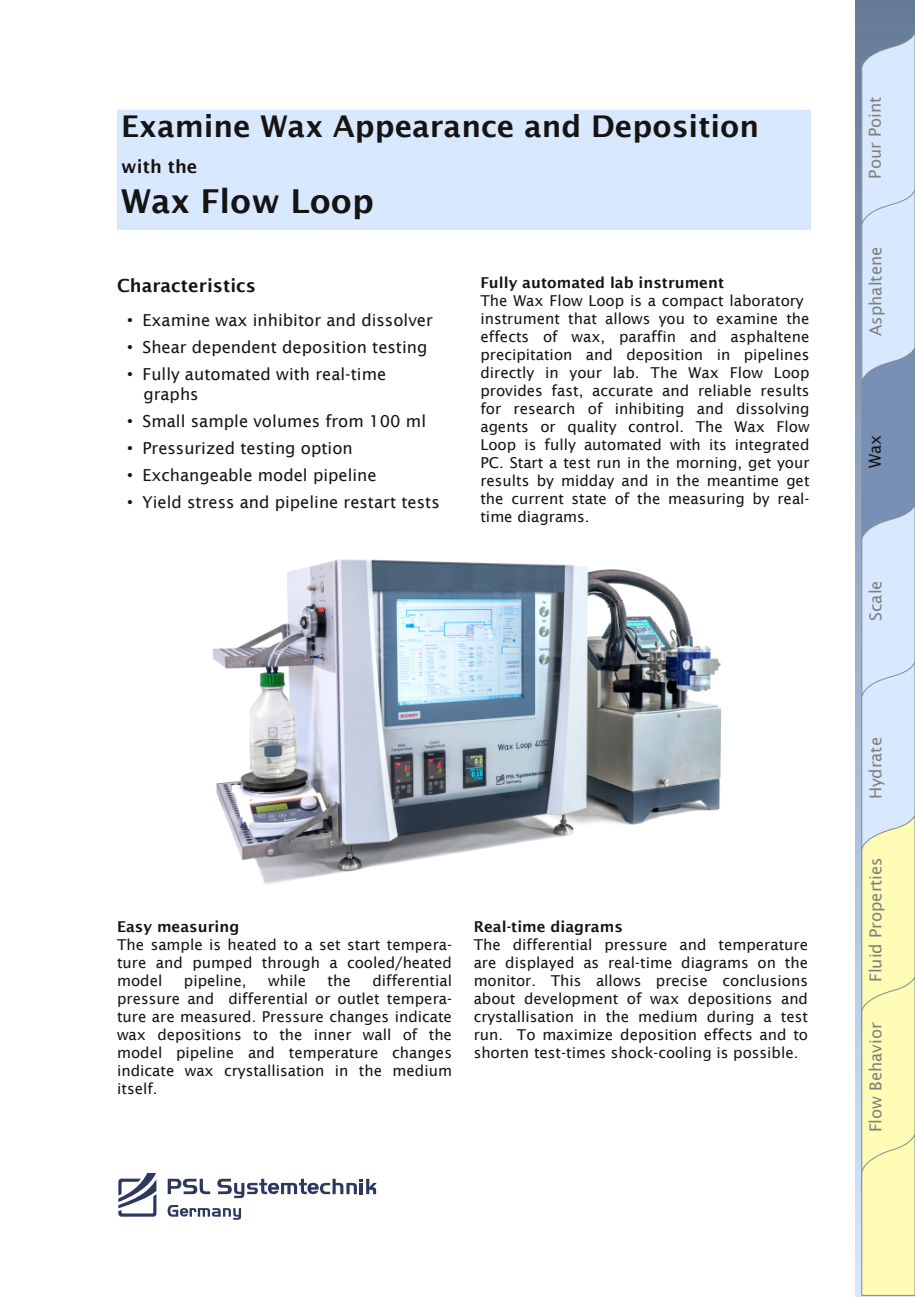
<style>
.page{position:relative;width:915px;height:1297px;background:#fff}
.page>*{position:absolute;margin:0;border:0;box-sizing:border-box;transform-origin:0 0}
.t1{font:600 33px "Lucida Sans";color:#161413}
.t2{font:600 30px "Lucida Sans";color:#161413}
.t3{font:600 18px "Lucida Sans";color:#161413}
.t4{font:16.5px/19.8px "Lucida Sans";color:#161413}
.t5{font:16.5px "Lucida Sans";color:#7f7f7f}
.t6{font:15px/18px "Lucida Sans";color:#161413;text-align:justify}
.t7{font:600 15px "Lucida Sans";letter-spacing:.005em;color:#161413}
.s1{font-family:"Arial"}
</style>
<div class="page">
<img style="left:855px;top:0;width:59px;height:1297px">
<svg style="left:860px;top:30px;width:54px;height:1266px;background:#d5dfd6"></svg>
<svg style="left:118px;top:1173px;width:38px;height:44px"></svg>
<svg style="left:168px;top:1179px;width:42px;height:15px"></svg>
<svg style="left:167px;top:1205px;width:74px;height:15px"></svg>
<svg style="left:217px;top:1179px;width:160px;height:19px"></svg>
<img style="left:212px;top:559px;width:509px;height:325px">
<div style="left:117px;top:110px;width:693px;height:119px;background:#d8e9ff"></div>
<h2 class="t2" style="left:121px;top:108px;width:639px">Examine Wax Appearance and Deposition</h2>
<p class="t3" style="left:121px;top:156px;width:78px">with the</p>
<h1 class="t1" style="left:121px;top:181px;width:254px">Wax Flow Loop</h1>
<p class="t3" style="left:117px;top:274px;width:140px">Characteristics</p>
<p class="t4" style="left:127px;top:310px;width:307px"><span class="s1">•</span> Examine wax inhibitor and dissolver</p>
<p class="t4" style="left:127px;top:337px;width:301px"><span class="s1">•</span> Shear dependent deposition testing</p>
<p class="t4" style="left:143px;top:364px;width:244px;text-indent:-16px"><span class="s1">•</span> Fully automated with real-time graphs</p>
<p class="t4" style="left:127px;top:411px;width:300px"><span class="s1">•</span> Small sample volumes from 100 ml</p>
<p class="t4" style="left:127px;top:438px;width:227px"><span class="s1">•</span> Pressurized testing option</p>
<p class="t4" style="left:127px;top:465px;width:251px"><span class="s1">•</span> Exchangeable model pipeline</p>
<p class="t4" style="left:127px;top:492px;width:314px"><span class="s1">•</span> Yield stress and pipeline restart tests</p>
<p class="t7" style="left:480px;top:273px;width:245px">Fully automated lab instrument</p>
<p class="t6" style="left:480px;top:291px;width:330px;text-align:left">The Wax Flow Loop is a compact laboratory instrument that allows you to examine the effects of wax, paraffin and asphaltene precipitation and deposition in pipelines directly in your lab. The Wax Flow Loop provides fast, accurate and reliable results for research of inhibiting and dissolving agents or quality control. The Wax Flow Loop is fully automated with its integrated PC. Start a test run in the morning, get your results by midday and in the meantime get the current state of the measuring by real&shy;time diagrams.</p>
<p class="t7" style="left:117px;top:917px;width:124px">Easy measuring</p>
<p class="t6" style="left:117px;top:935px;width:336px">The sample is heated to a set start tempera&shy;ture and pumped through a cooled/heated model</p>
<p class="t6" style="left:117px;top:971px;width:336px;text-indent:255px">differential pressure and differential or outlet tempera&shy;ture are measured. Pressure changes indicate wax depositions to the inner wall of the model pipeline and temperature changes indicate wax crystallisation in the medium itself.</p>
<p class="t6" style="left:184px;top:971px;width:64px">pipeline,</p>
<p class="t6" style="left:268px;top:971px;width:39px">while</p>
<p class="t6" style="left:327px;top:971px;width:25px">the</p>
<p class="t7" style="left:473px;top:918px;width:151px">Real-time diagrams</p>
<p class="t6" style="left:473px;top:935px;width:336px">The differential pressure and temperature are displayed as real-time diagrams on the monitor. This allows precise conclusions about development of wax depositions and crystallisation in the medium during a test run. To maximize deposition effects and to shorten test-times shock-cooling is possible.</p>
<p class="t5" style="left:864px;top:179px;width:84px;rotate:-90deg">Pour Point</p>
<p class="t5" style="left:865px;top:336px;width:90px;rotate:-90deg">Asphaltene</p>
<p class="t4" style="left:864px;top:468px;width:35px;rotate:-90deg">Wax</p>
<p class="t5" style="left:865px;top:621px;width:42px;rotate:-90deg">Scale</p>
<p class="t5" style="left:865px;top:799px;width:64px;rotate:-90deg">Hydrate</p>
<p class="t5" style="left:865px;top:982px;width:127px;rotate:-90deg">Fluid Properties</p>
<p class="t5" style="left:865px;top:1132px;width:112px;rotate:-90deg">Flow Behavior</p>
</div>
